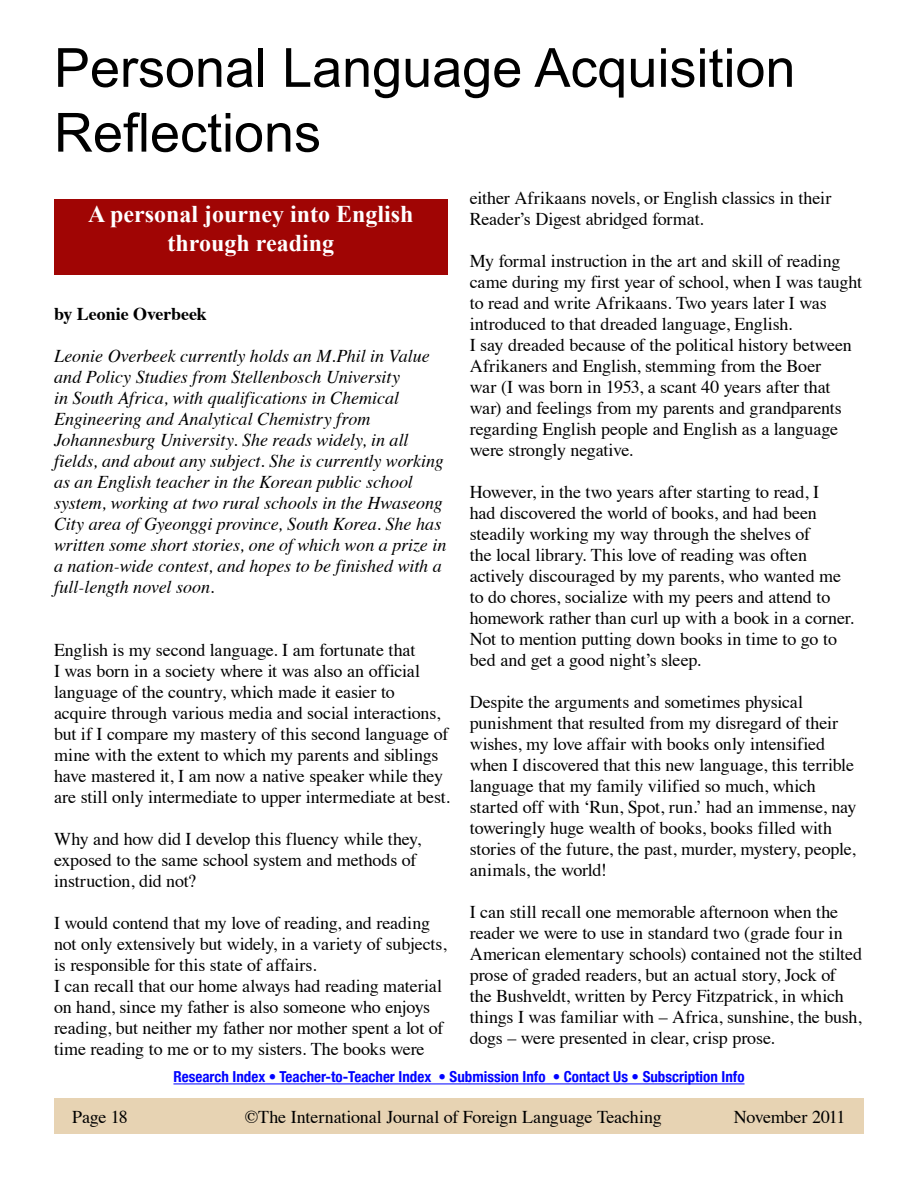
<style>
.page{position:relative;width:918px;height:1188px;background:#fff}
.page>*{position:absolute;margin:0;border:0;box-sizing:border-box;transform-origin:0 0}
.t1{font:54px/64.8px "Arial";color:#000}
.t2{font:700 24px/28.8px "Times New Roman";color:#fff;text-align:center}
.t3{font:18px/21px "Times";letter-spacing:-.005em;color:#000}
.t4{font:italic 18px/21px "Times";color:#000}
.t5{font:700 18px "Times";letter-spacing:-.005em;color:#000}
.t6{font:700 condensed 15.15px "Helvetica Neue";color:#0003ff}
</style>
<div class="page">
<div style="left:54px;top:1098px;width:810px;height:36px;background:#e7d3b3"></div>
<hr style="left:173px;top:1084px;width:572px;height:1px;background:#0003ff">
<div style="left:54px;top:199px;width:394px;height:75px;background:#a00504"></div>
<p class="t1" style="left:54px;top:36px;width:743px">Personal Language Acquisition<br>Reflections</p>
<p class="t2" style="left:88px;top:199px;width:327px">A personal journey into English through reading</p>
<p class="t5" style="left:54px;top:297px;width:154px">by Leonie Overbeek</p>
<p class="t4" style="left:54px;top:345px;width:394px">Leonie Overbeek currently holds an M.Phil in Value and Policy Studies from Stellenbosch University<br>in South Africa, with qualifications in Chemical Engineering and Analytical Chemistry from Johannesburg University. She reads widely, in all fields, and about any subject. She is currently working as an English teacher in the Korean public school system, working at two rural schools in the Hwaseong City area of Gyeonggi province, South Korea. She has written some short stories, one of which won a prize in a nation-wide contest, and hopes to be finished with a full-length novel soon.</p>
<p class="t3" style="left:54px;top:638px;width:397px">English is my second language. I am fortunate that<br>I was born in a society where it was also an official language of the country, which made it easier to acquire through various media and social interactions, but if I compare my mastery of this second language of mine with the extent to which my parents and siblings have mastered it, I am now a native speaker while they are still only intermediate to upper intermediate at best.</p>
<p class="t3" style="left:54px;top:827px;width:368px">Why and how did I develop this fluency while they, exposed to the same school system and methods of instruction, did not?</p>
<p class="t3" style="left:54px;top:911px;width:394px">I would contend that my love of reading, and reading not only extensively but widely, in a variety of subjects, is responsible for this state of affairs.</p>
<p class="t3" style="left:54px;top:974px;width:391px">I can recall that our home always had reading material on hand, since my father is also someone who enjoys reading, but neither my father nor mother spent a lot of time reading to me or to my sisters. The books were</p>
<p class="t3" style="left:470px;top:185px;width:363px">either Afrikaans novels, or English classics in their<br>Reader’s Digest abridged format.</p>
<p class="t3" style="left:470px;top:248px;width:394px">My formal instruction in the art and skill of reading came during my first year of school, when I was taught to read and write Afrikaans. Two years later I was introduced to that dreaded language, English.</p>
<p class="t3" style="left:470px;top:332px;width:384px">I say dreaded because of the political history between Afrikaners and English, stemming from the Boer war (I was born in 1953, a scant 40 years after that war) and feelings from my parents and grandparents regarding English people and English as a language were strongly negative.</p>
<p class="t3" style="left:470px;top:479px;width:386px">However, in the two years after starting to read, I<br>had discovered the world of books, and had been steadily working my way through the shelves of<br>the local library. This love of reading was often actively discouraged by my parents, who wanted me to do chores, socialize with my peers and attend to homework rather than curl up with a book in a corner.<br>Not to mention putting down books in time to go to bed and get a good night’s sleep.</p>
<p class="t3" style="left:470px;top:689px;width:388px">Despite the arguments and sometimes physical punishment that resulted from my disregard of their wishes, my love affair with books only intensified when I discovered that this new language, this terrible language that my family vilified so much, which started off with ‘Run, Spot, run.’ had an immense, nay toweringly huge wealth of books, books filled with stories of the future, the past, murder, mystery, people, animals, the world!</p>
<p class="t3" style="left:470px;top:899px;width:394px">I can still recall one memorable afternoon when the reader we were to use in standard two (grade four in American elementary schools) contained not the stilted prose of graded readers, but an actual story, Jock of the Bushveldt, written by Percy Fitzpatrick, in which things I was familiar with – Africa, sunshine, the bush, dogs – were presented in clear, crisp prose.</p>
<p class="t6" style="left:173px;top:1068px;width:573px">Research Index • Teacher-to-Teacher Index • Submission Info • Contact Us • Subscription Info</p>
<p class="t3" style="left:72px;top:1105px;width:57px">Page 18</p>
<p class="t3" style="left:245px;top:1105px;width:419px">©The International Journal of Foreign Language Teaching</p>
<p class="t3" style="left:734px;top:1105px;width:113px">November 2011</p>
</div>
